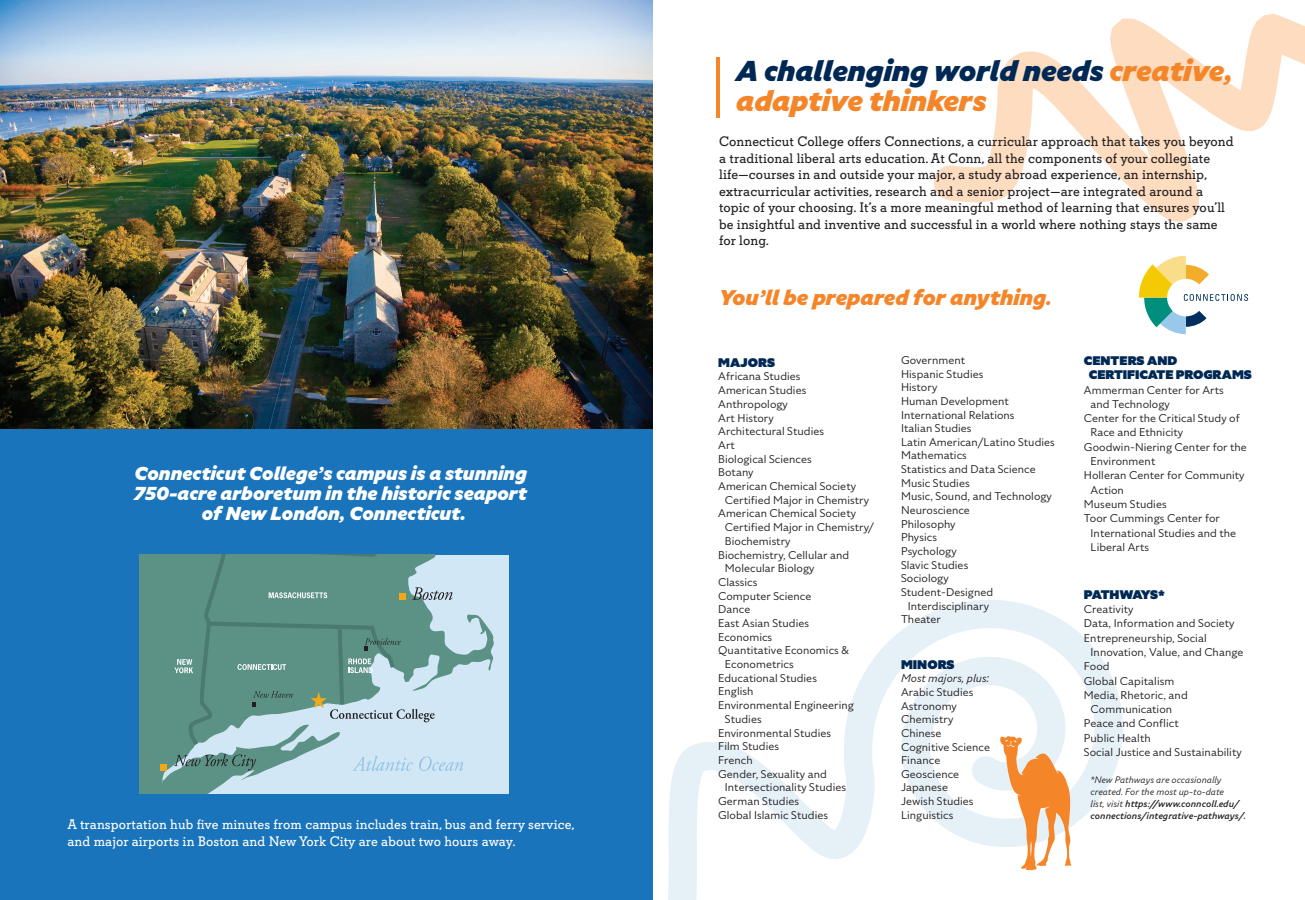
<style>
.page{position:relative;width:1305px;height:900px;background:#fff}
.page>*{position:absolute;margin:0;border:0;box-sizing:border-box;transform-origin:0 0}
.t1{font:italic 900 28.75px/30px "Specter";color:#f58529}
.t2{font:italic 900 21.25px "Specter";color:#f58529}
.t3{font:italic 900 18.75px/20px "Specter";color:#fff;text-align:center}
.t4{font:13.75px/16.5px "Davis";letter-spacing:.005em;color:#231f20}
.t5{font:13.75px/16.5px "Davis";letter-spacing:.005em;color:#fff}
.t6{font:900 12.5px "Specter";letter-spacing:-.01em;color:#002855}
.t7{font:900 12.5px "Specter";letter-spacing:-.08em;color:#002855}
.t8{font:11.25px/14.4px "Specter";letter-spacing:.005em;color:#231f20}
.t9{font:italic 11.25px "Specter";letter-spacing:.005em;color:#231f20}
.t10{font:italic 9.38px/12.1px "Specter";letter-spacing:.005em;color:#231f20}
.s1{color:#002855}
.s2{font-size:18.75px}
.s3{font-family:"Alright Sans"}
.s4{font-weight:500}
</style>
<div class="page">
<svg style="left:933px;top:14px;width:372px;height:208px"></svg>
<svg style="left:1139px;top:256px;width:109px;height:78px"></svg>
<hr style="left:716px;top:57px;width:4px;height:60px;background:#f58529">
<svg style="left:652px;top:582px;width:471px;height:318px"></svg>
<svg style="left:1000px;top:736px;width:71px;height:134px"></svg>
<div style="left:0;top:0;width:652px;height:900px;background:#1974bb"></div>
<img style="left:0;top:0;width:652px;height:428px">
<div style="left:144px;top:555px;width:365px;height:238px;background:#d1e7f6"></div>
<svg style="left:139px;top:555px;width:355px;height:238px"></svg>
<svg style="left:154px;top:555px;width:309px;height:238px"></svg>
<p class="t3" style="left:134px;top:464px;width:395px">Connecticut College’s campus is a stunning<br>750-acre arboretum in the historic seaport of New London, Connecticut.</p>
<p class="t5" style="left:68px;top:816px;width:509px">A transportation hub five minutes from campus includes train, bus and ferry service, and major airports in Boston and New York City are about two hours away.</p>
<p class="t1" style="left:736px;top:56px;width:499px"><span class="s1">A challenging world needs</span> creative, adaptive thinkers</p>
<p class="t4" style="left:719px;top:133px;width:516px">Connecticut College offers Connections, a curricular approach that takes you beyond a traditional liberal arts education. At Conn, all the components of your collegiate life—courses in and outside your major, a study abroad experience, an internship, extracurricular activities, research and a senior project—are integrated around a topic of your choosing. It’s a more meaningful method of learning that ensures you’ll be insightful and inventive and successful in a world where nothing stays the same for long.</p>
<p class="t2" style="left:719px;top:283px;width:334px">You’ll be prepared for anything<span class="s2">.</span></p>
<p class="t6" style="left:718px;top:354px;width:58px">MAJORS</p>
<p class="t8" style="left:718px;top:369px;width:84px">Africana Studies</p>
<p class="t8" style="left:718px;top:383px;width:90px">American Studies</p>
<p class="t8" style="left:718px;top:397px;width:71px">Anthropology</p>
<p class="t8" style="left:718px;top:410px;width:57px">Art History</p>
<p class="t8" style="left:718px;top:424px;width:107px">Architectural Studies</p>
<p class="t8" style="left:718px;top:438px;width:18px">Art</p>
<p class="t8" style="left:718px;top:451px;width:95px">Biological Sciences</p>
<p class="t8" style="left:718px;top:465px;width:37px">Botany</p>
<p class="t8" style="left:725px;top:479px;width:146px;line-height:13.8px;text-indent:-7px">American Chemical Society<br>Certified Major in Chemistry</p>
<p class="t8" style="left:725px;top:506px;width:151px;line-height:13.8px;text-indent:-7px">American Chemical Society<br>Certified Major in Chemistry/<br>Biochemistry</p>
<p class="t8" style="left:725px;top:548px;width:126px;line-height:13.8px;text-indent:-7px">Biochemistry, Cellular and<br>Molecular Biology</p>
<p class="t8" style="left:718px;top:575px;width:41px">Classics</p>
<p class="t8" style="left:718px;top:588px;width:95px">Computer Science</p>
<p class="t8" style="left:718px;top:602px;width:34px">Dance</p>
<p class="t8" style="left:718px;top:616px;width:92px">East Asian Studies</p>
<p class="t8" style="left:718px;top:629px;width:56px">Economics</p>
<p class="t8" style="left:725px;top:643px;width:126px;line-height:13.8px;text-indent:-7px">Quantitative Economics &amp;<br>Econometrics</p>
<p class="t8" style="left:718px;top:671px;width:100px">Educational Studies</p>
<p class="t8" style="left:718px;top:684px;width:37px">English</p>
<p class="t8" style="left:725px;top:698px;width:131px;line-height:13.8px;text-indent:-7px">Environmental Engineering<br>Studies</p>
<p class="t8" style="left:718px;top:725px;width:114px">Environmental Studies</p>
<p class="t8" style="left:718px;top:739px;width:62px">Film Studies</p>
<p class="t8" style="left:718px;top:753px;width:36px">French</p>
<p class="t8" style="left:725px;top:767px;width:123px;line-height:13.8px;text-indent:-7px">Gender, Sexuality and<br>Intersectionality Studies</p>
<p class="t8" style="left:718px;top:794px;width:82px">German Studies</p>
<p class="t8" style="left:718px;top:807px;width:111px">Global Islamic Studies</p>
<p class="t8" style="left:901px;top:353px;width:66px">Government</p>
<p class="t8" style="left:901px;top:366px;width:84px">Hispanic Studies</p>
<p class="t8" style="left:901px;top:380px;width:38px">History</p>
<p class="t8" style="left:901px;top:394px;width:109px">Human Development</p>
<p class="t8" style="left:901px;top:407px;width:115px">International Relations</p>
<p class="t8" style="left:901px;top:421px;width:72px">Italian Studies</p>
<p class="t8" style="left:901px;top:435px;width:155px">Latin American/Latino Studies</p>
<p class="t8" style="left:901px;top:448px;width:67px">Mathematics</p>
<p class="t8" style="left:901px;top:462px;width:136px">Statistics and Data Science</p>
<p class="t8" style="left:901px;top:475px;width:70px">Music Studies</p>
<p class="t8" style="left:901px;top:489px;width:152px">Music, Sound, and Technology</p>
<p class="t8" style="left:901px;top:503px;width:70px">Neuroscience</p>
<p class="t8" style="left:901px;top:516px;width:56px">Philosophy</p>
<p class="t8" style="left:901px;top:530px;width:38px">Physics</p>
<p class="t8" style="left:901px;top:544px;width:57px">Psychology</p>
<p class="t8" style="left:901px;top:557px;width:69px">Slavic Studies</p>
<p class="t8" style="left:901px;top:571px;width:49px">Sociology</p>
<p class="t8" style="left:901px;top:585px;width:94px;line-height:13.6px;text-align:center">Student-Designed<br>Interdisciplinary</p>
<p class="t8" style="left:901px;top:612px;width:42px">Theater</p>
<p class="t6" style="left:901px;top:656px;width:55px">MINORS</p>
<p class="t9" style="left:901px;top:671px;width:90px">Most majors, plus<span class="s3">:</span></p>
<p class="t8" style="left:901px;top:685px;width:74px">Arabic Studies</p>
<p class="t8" style="left:901px;top:698px;width:57px">Astronomy</p>
<p class="t8" style="left:901px;top:712px;width:54px">Chemistry</p>
<p class="t8" style="left:901px;top:726px;width:42px">Chinese</p>
<p class="t8" style="left:901px;top:739px;width:90px">Cognitive Science</p>
<p class="t8" style="left:901px;top:753px;width:41px">Finance</p>
<p class="t8" style="left:901px;top:767px;width:60px">Geoscience</p>
<p class="t8" style="left:901px;top:780px;width:48px">Japanese</p>
<p class="t8" style="left:901px;top:794px;width:74px">Jewish Studies</p>
<p class="t8" style="left:901px;top:807px;width:54px">Linguistics</p>
<p class="t6" style="left:1084px;top:352px;width:95px">CENTERS AND</p>
<p class="t6" style="left:1089px;top:366px;width:164px">CERTIFICATE PROGRAMS</p>
<p class="t8" style="left:1091px;top:382px;width:135px;text-indent:-7px">Ammerman Center for Arts and Technology</p>
<p class="t8" style="left:1091px;top:411px;width:151px;text-indent:-7px">Center for the Critical Study of<br>Race and Ethnicity</p>
<p class="t8" style="left:1091px;top:440px;width:158px;text-indent:-7px">Goodwin-Niering Center for the<br>Environment</p>
<p class="t8" style="left:1091px;top:468px;width:156px;text-indent:-7px">Holleran Center for Community<br>Action</p>
<p class="t8" style="left:1084px;top:497px;width:84px">Museum Studies</p>
<p class="t8" style="left:1091px;top:511px;width:147px;text-indent:-7px">Toor Cummings Center for<br>International Studies and the<br>Liberal Arts</p>
<p class="t7" style="left:1084px;top:586px;width:83px">PATHWAYS*</p>
<p class="t8" style="left:1084px;top:602px;width:51px">Creativity</p>
<p class="t8" style="left:1084px;top:616px;width:152px">Data, Information and Society</p>
<p class="t8" style="left:1091px;top:630px;width:154px;text-indent:-7px">Entrepreneurship, Social<br>Innovation, Value, and Change</p>
<p class="t8" style="left:1084px;top:659px;width:27px">Food</p>
<p class="t8" style="left:1084px;top:673px;width:92px">Global Capitalism</p>
<p class="t8" style="left:1091px;top:688px;width:99px;text-indent:-7px">Media, Rhetoric, and<br>Communication</p>
<p class="t8" style="left:1084px;top:716px;width:96px">Peace and Conflict</p>
<p class="t8" style="left:1084px;top:731px;width:68px">Public Health</p>
<p class="t8" style="left:1084px;top:745px;width:159px">Social Justice and Sustainability</p>
<p class="t10" style="left:1091px;top:773px;width:157px">*New Pathways are occasionally created. For the most up-to-date<br>list, visit <span class="s4">https://www.conncoll.edu/ connections/integrative-pathways/.</span></p>
</div>
